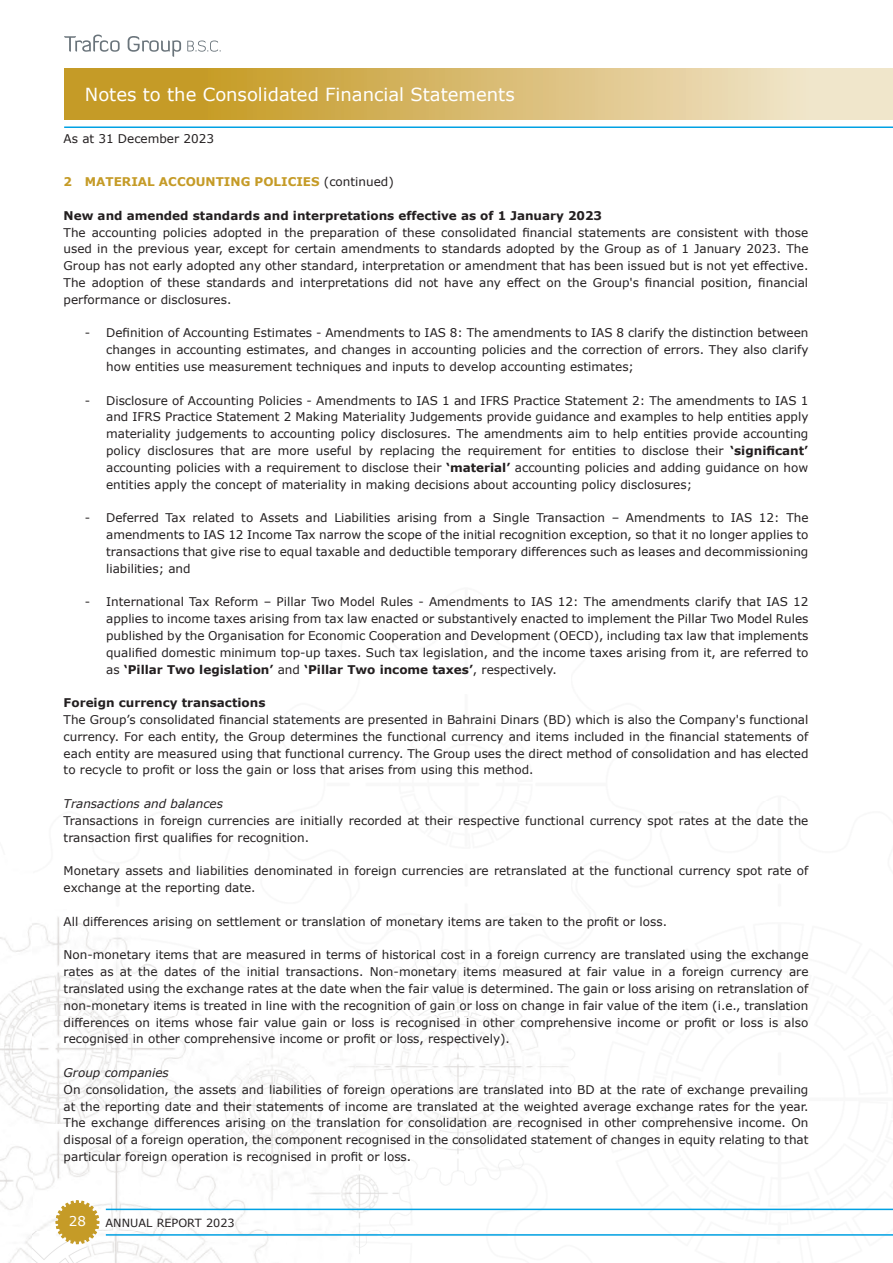
<style>
.page{position:relative;width:893px;height:1263px;background:#fff}
.page>*{position:absolute;margin:0;border:0;box-sizing:border-box;transform-origin:0 0}
.t1{font:18px "Verdana";color:#fff}
.t2{font:13.5px "Verdana";color:#fff}
.t3{font:12px/16.8px "Verdana";color:#231f20;text-align:justify}
.t4{font:700 12px "Verdana";color:#231f20}
.t5{font:700 12px "Verdana";color:#c59b27}
.t6{font:italic 12px "Verdana";color:#231f20}
.t7{font:11.25px "Verdana";color:#231f20}
.s1{font-weight:400;color:#231f20}
.s2{font-weight:700}
</style>
<div class="page">
<img style="left:0;top:917px;width:893px;height:345px">
<svg style="left:56px;top:1200px;width:43px;height:43px"></svg>
<svg style="left:64px;top:35px;width:157px;height:22px"></svg>
<svg style="left:64px;top:68px;width:829px;height:51px;background:#d9bc72"></svg>
<hr style="left:64px;top:126px;width:829px;height:2px;background:#00a1e3">
<hr style="left:106px;top:1208px;width:787px;height:1px;background:#00a1e3">
<hr style="left:106px;top:1233px;width:787px;height:2px;background:#00a1e3">
<h1 class="t1" style="left:85px;top:82px;width:431px">Notes to the Consolidated Financial Statements</h1>
<p class="t3" style="left:64px;top:129px;width:152px">As at 31 December 2023</p>
<p class="t5" style="left:64px;top:174px;width:332px">2 MATERIAL ACCOUNTING POLICIES <span class="s1">(continued)</span></p>
<p class="t4" style="left:64px;top:208px;width:540px">New and amended standards and interpretations effective as of 1 January 2023</p>
<p class="t3" style="left:64px;top:223px;width:746px">The accounting policies adopted in the preparation of these consolidated financial statements are consistent with those used in the previous year, except for certain amendments to standards adopted by the Group as of 1 January 2023. The Group has not early adopted any other standard, interpretation or amendment that has been issued but is not yet effective.<br>The adoption of these standards and interpretations did not have any effect on the Group's financial position, financial performance or disclosures.</p>
<p class="t3" style="left:106px;top:324px;width:704px;text-indent:-21px">- Definition of Accounting Estimates - Amendments to IAS 8: The amendments to IAS 8 clarify the distinction between changes in accounting estimates, and changes in accounting policies and the correction of errors. They also clarify how entities use measurement techniques and inputs to develop accounting estimates;</p>
<p class="t3" style="left:106px;top:391px;width:704px;text-indent:-21px">- Disclosure of Accounting Policies - Amendments to IAS 1 and IFRS Practice Statement 2: The amendments to IAS 1 and IFRS Practice Statement 2 Making Materiality Judgements provide guidance and examples to help entities apply materiality judgements to accounting policy disclosures. The amendments aim to help entities provide accounting policy disclosures that are more useful by replacing the requirement for entities to disclose their <span class="s2">‘significant’ </span>accounting policies with a requirement to disclose their <span class="s2">‘material’</span> accounting policies and adding guidance on how entities apply the concept of materiality in making decisions about accounting policy disclosures;</p>
<p class="t3" style="left:106px;top:509px;width:704px;text-indent:-21px">- Deferred Tax related to Assets and Liabilities arising from a Single Transaction – Amendments to IAS 12: The amendments to IAS 12 Income Tax narrow the scope of the initial recognition exception, so that it no longer applies to transactions that give rise to equal taxable and deductible temporary differences such as leases and decommissioning liabilities; and</p>
<p class="t3" style="left:106px;top:593px;width:704px;text-indent:-21px">- International Tax Reform – Pillar Two Model Rules - Amendments to IAS 12: The amendments clarify that IAS 12 applies to income taxes arising from tax law enacted or substantively enacted to implement the Pillar Two Model Rules published by the Organisation for Economic Cooperation and Development (OECD), including tax law that implements qualified domestic minimum top-up taxes. Such tax legislation, and the income taxes arising from it, are referred to as <span class="s2">‘Pillar Two legislation’</span> and <span class="s2">‘Pillar Two income taxes’</span>, respectively.</p>
<p class="t4" style="left:64px;top:695px;width:203px">Foreign currency transactions</p>
<p class="t3" style="left:64px;top:710px;width:746px">The Group’s consolidated financial statements are presented in Bahraini Dinars (BD) which is also the Company's functional currency. For each entity, the Group determines the functional currency and items included in the financial statements of each entity are measured using that functional currency. The Group uses the direct method of consolidation and has elected to recycle to profit or loss the gain or loss that arises from using this method.</p>
<p class="t6" style="left:64px;top:796px;width:161px">Transactions and balances</p>
<p class="t3" style="left:64px;top:811px;width:746px">Transactions in foreign currencies are initially recorded at their respective functional currency spot rates at the date the transaction first qualifies for recognition.</p>
<p class="t3" style="left:64px;top:862px;width:746px">Monetary assets and liabilities denominated in foreign currencies are retranslated at the functional currency spot rate of exchange at the reporting date.</p>
<p class="t3" style="left:64px;top:912px;width:605px">All differences arising on settlement or translation of monetary items are taken to the profit or loss.</p>
<p class="t3" style="left:64px;top:946px;width:746px">Non-monetary items that are measured in terms of historical cost in a foreign currency are translated using the exchange rates as at the dates of the initial transactions. Non-monetary items measured at fair value in a foreign currency are translated using the exchange rates at the date when the fair value is determined. The gain or loss arising on retranslation of non-monetary items is treated in line with the recognition of gain or loss on change in fair value of the item (i.e., translation differences on items whose fair value gain or loss is recognised in other comprehensive income or profit or loss is also recognised in other comprehensive income or profit or loss, respectively).</p>
<p class="t6" style="left:64px;top:1064px;width:107px">Group companies</p>
<p class="t3" style="left:64px;top:1080px;width:746px">On consolidation, the assets and liabilities of foreign operations are translated into BD at the rate of exchange prevailing at the reporting date and their statements of income are translated at the weighted average exchange rates for the year.<br>The exchange differences arising on the translation for consolidation are recognised in other comprehensive income. On disposal of a foreign operation, the component recognised in the consolidated statement of changes in equity relating to that particular foreign operation is recognised in profit or loss.</p>
<p class="t2" style="left:69px;top:1212px;width:19px">28</p>
<p class="t7" style="left:106px;top:1215px;width:130px">ANNUAL REPORT 2023</p>
</div>
